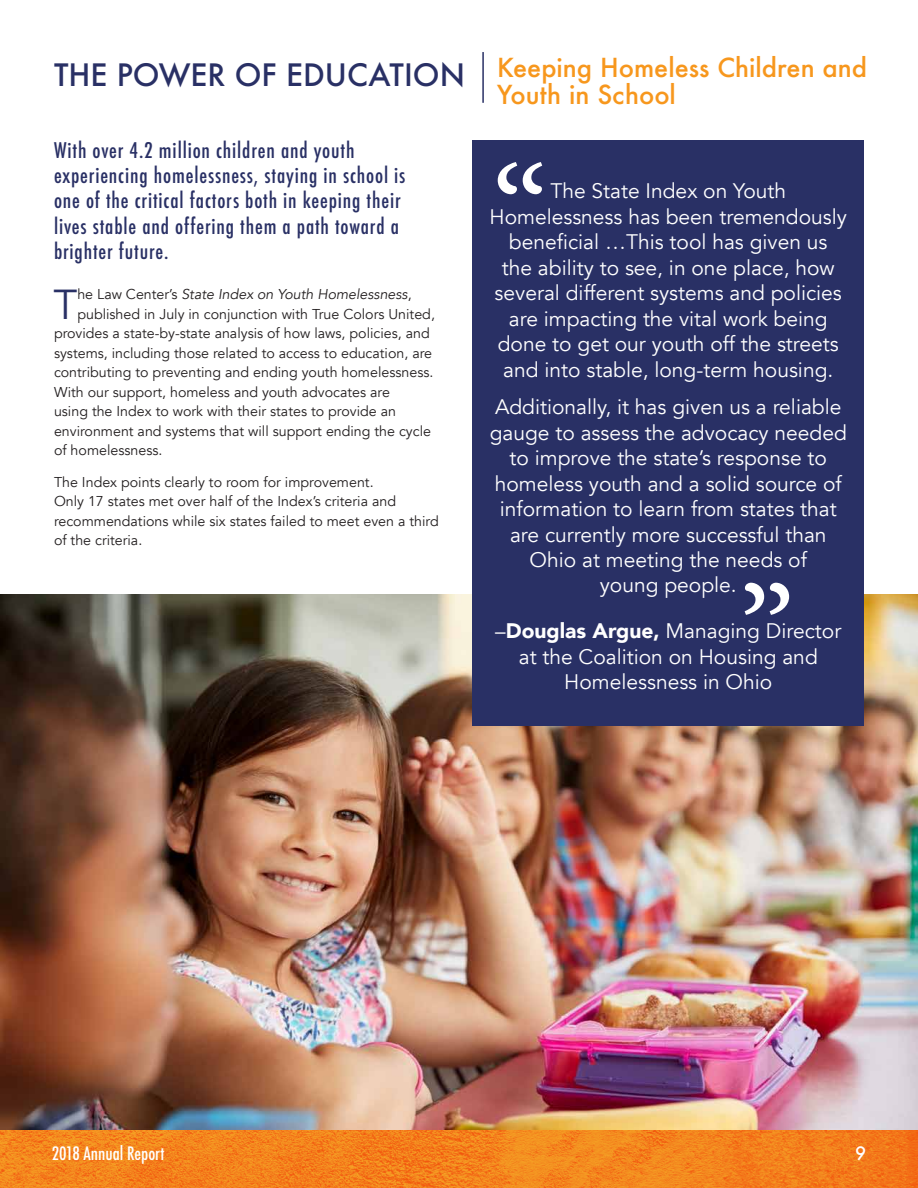
<style>
.page{position:relative;width:918px;height:1188px;background:#fff}
.page>*{position:absolute;margin:0;border:0;box-sizing:border-box;transform-origin:0 0}
.t1{font:139.5px "Minion Pro";color:#fff}
.t2{font:41.85px "Avenir";color:#293065}
.t3{font:500 30px "Futura";color:#293065}
.t4{font:500 25.5px/27px "Futura";color:#f7971d}
.t5{font:21px/25.5px "Avenir";color:#fff;text-align:center}
.t6{font:500 condensed 21px/25.2px "Futura";letter-spacing:.04em;color:#293065}
.t7{font:500 condensed 18px "Futura";color:#fff}
.t8{font:500 18px "Futura";color:#fff}
.t9{font:14.25px/19.5px "Avenir";color:#231f20}
.t10{font:italic 14.25px "Avenir";color:#231f20}
.s1{font-style:normal}
.s2{font-weight:900}
</style>
<div class="page">
<img style="left:0;top:594px;width:918px;height:594px">
<hr style="left:482px;top:52px;width:2px;height:51px;background:#293065">
<div style="left:472px;top:141px;width:392px;height:585px;background:#293065"></div>
<h3 class="t3" style="left:54px;top:54px;width:413px">THE POWER OF EDUCATION</h3>
<p class="t6" style="left:54px;top:138px;width:353px">With over 4.2 million children and youth experiencing homelessness, staying in school is one of the critical factors both in keeping their lives stable and offering them a path toward a brighter future.</p>
<h2 class="t2" style="left:53px;top:280px;width:25px">T</h2>
<p class="t10" style="left:77px;top:286px;width:336px"><span class="s1">he Law Center’s</span> State Index on Youth Homelessness<span class="s1">,</span></p>
<p class="t9" style="left:77px;top:304px;width:359px">published in July in conjunction with True Colors United,</p>
<p class="t9" style="left:54px;top:324px;width:377px">provides a state-by-state analysis of how laws, policies, and</p>
<p class="t9" style="left:54px;top:343px;width:380px">systems, including those related to access to education, are</p>
<p class="t9" style="left:54px;top:363px;width:381px">contributing to preventing and ending youth homelessness.</p>
<p class="t9" style="left:54px;top:382px;width:338px">With our support, homeless and youth advocates are</p>
<p class="t9" style="left:54px;top:402px;width:344px">using the Index to work with their states to provide an</p>
<p class="t9" style="left:54px;top:421px;width:379px">environment and systems that will support ending the cycle</p>
<p class="t9" style="left:54px;top:441px;width:110px">of homelessness.</p>
<p class="t9" style="left:54px;top:472px;width:386px">The Index points clearly to room for improvement.<br>Only 17 states met over half of the Index’s criteria and recommendations while six states failed to meet even a third of the criteria.</p>
<p class="t4" style="left:497px;top:54px;width:372px">Keeping Homeless Children and<br>Youth in School</p>
<h1 class="t1" style="left:492px;top:124px;width:58px">‘‘</h1>
<p class="t5" style="left:490px;top:178px;width:359px">The State Index on Youth Homelessness has been tremendously beneficial …This tool has given us<br>the ability to see, in one place, how several different systems and policies are impacting the vital work being done to get our youth off the streets and into stable, long-term housing.</p>
<p class="t5" style="left:490px;top:394px;width:359px">Additionally, it has given us a reliable gauge to assess the advocacy needed to improve the state’s response to homeless youth and a solid source of information to learn from states that are currently more successful than<br>Ohio at meeting the needs of<br>young people.</p>
<p class="t5" style="left:495px;top:619px;width:348px">–<span class="s2">Douglas Argue,</span> Managing Director at the Coalition on Housing and<br>Homelessness in Ohio</p>
<h1 class="t1" style="left:795px;top:653px;width:58px;rotate:-180deg">‘‘</h1>
<p class="t7" style="left:52px;top:1142px;width:114px">2018 Annual Report</p>
<p class="t8" style="left:855px;top:1141px;width:13px">9</p>
</div>
